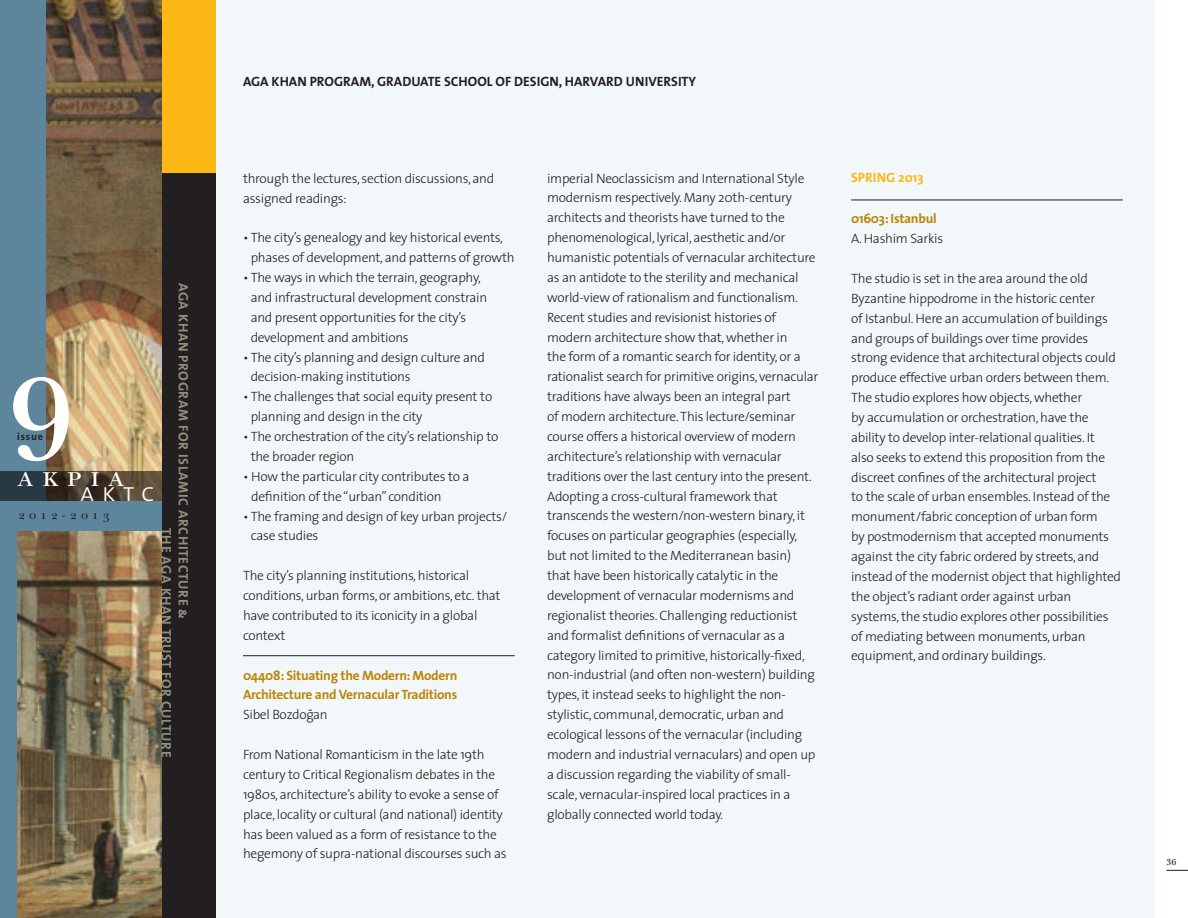
<style>
.page{position:relative;width:1188px;height:918px;background:#fff}
.page>*{position:absolute;margin:0;border:0;box-sizing:border-box;transform-origin:0 0}
.t1{font:600 120px "New Baskerville IT Cby BT";color:#fff}
.t2{font:29.7px "New Baskerville SC";letter-spacing:.28em;color:#fff}
.t3{font:26.4px "The Sans Light Caps";color:#fff}
.t4{font:13.65px "The Sans Bold Caps";letter-spacing:.04em;color:#909081}
.t5{font:300 13.5px/19.8px "The Sans";letter-spacing:-.02em;color:#231f20}
.t6{font:700 13.5px/19.8px "The Sans";letter-spacing:-.02em;color:#ba8709}
.t7{font:13.5px "The Sans Bold Caps";color:#231f20}
.t8{font:700 13.5px "The Sans";color:#fcb814}
.t9{font:12.75px "New Baskerville SC";letter-spacing:.3em;color:#231f20}
.t10{font:700 10.5px "The Sans";letter-spacing:.08em;color:#231f20}
.t11{font:600 9px "New Baskerville IT Cby BT";color:#231f20}
</style>
<div class="page">
<div style="left:0;top:0;width:1155px;height:918px;background:#f2f7f9"></div>
<div style="left:0;top:0;width:216px;height:918px;background:#231f20"></div>
<div style="left:0;top:0;width:216px;height:173px;background:#fcb814"></div>
<img style="left:17px;top:0;width:145px;height:918px">
<svg style="left:1166px;top:870px;width:22px;height:1px"></svg>
<div style="left:0;top:0;width:46px;height:528px;background:#5d869d"></div>
<div style="left:0;top:390px;width:17px;height:528px;background:#5d869d"></div>
<div style="left:0;top:501px;width:162px;height:30px;background:#5d869d"></div>
<svg style="left:0;top:471px;width:162px;height:30px"></svg>
<hr style="left:851px;top:200px;width:272px;height:1px;background:#231f20">
<hr style="left:243px;top:655px;width:272px;height:1px;background:#231f20">
<h1 class="t1" style="left:8px;top:344px;width:68px">9</h1>
<p class="t10" style="left:17px;top:428px;width:28px">issue</p>
<h2 class="t2" style="left:17px;top:460px;width:109px">akpia</h2>
<h3 class="t3" style="left:80px;top:470px;width:76px">aktc</h3>
<p class="t9" style="left:18px;top:508px;width:93px">2012-2013</p>
<p class="t4" style="left:195px;top:283px;width:338px;rotate:90deg">AGA KHAN PROGRAM FOR ISLAMIC ARCHITECTURE &amp;</p>
<p class="t4" style="left:178px;top:528px;width:231px;rotate:90deg">THE AGA KHAN TRUST FOR CULTURE</p>
<p class="t7" style="left:243px;top:70px;width:455px">AGA KHAN PROGRAM, GRADUATE SCHOOL OF DESIGN, HARVARD UNIVERSITY</p>
<p class="t5" style="left:243px;top:168px;width:253px">through the lectures, section discussions, and assigned readings:</p>
<p class="t5" style="left:251px;top:227px;width:266px;text-indent:-8px">• The city’s genealogy and key historical events, phases of development, and patterns of growth</p>
<p class="t5" style="left:251px;top:267px;width:238px;text-indent:-8px">• The ways in which the terrain, geography, and infrastructural development constrain and present opportunities for the city’s development and ambitions</p>
<p class="t5" style="left:251px;top:347px;width:236px;text-indent:-8px">• The city’s planning and design culture and decision-making institutions</p>
<p class="t5" style="left:251px;top:386px;width:243px;text-indent:-8px">• The challenges that social equity present to planning and design in the city</p>
<p class="t5" style="left:251px;top:426px;width:249px;text-indent:-8px">• The orchestration of the city’s relationship to the broader region</p>
<p class="t5" style="left:251px;top:466px;width:220px;text-indent:-8px">• How the particular city contributes to a definition of the “urban” condition</p>
<p class="t5" style="left:251px;top:506px;width:258px;text-indent:-8px">• The framing and design of key urban projects/ case studies</p>
<p class="t5" style="left:243px;top:565px;width:259px">The city’s planning institutions, historical conditions, urban forms, or ambitions, etc. that have contributed to its iconicity in a global context</p>
<p class="t6" style="left:243px;top:665px;width:216px">04408: Situating the Modern: Modern<br>Architecture and Vernacular Traditions</p>
<p class="t5" style="left:243px;top:704px;width:86px">Sibel Bozdog˘an</p>
<p class="t5" style="left:243px;top:744px;width:265px">From National Romanticism in the late 19th century to Critical Regionalism debates in the 1980s, architecture’s ability to evoke a sense of place, locality or cultural (and national) identity has been valued as a form of resistance to the hegemony of supra-national discourses such as</p>
<p class="t5" style="left:547px;top:168px;width:273px">imperial Neoclassicism and International Style modernism respectively. Many 20th-century architects and theorists have turned to the phenomenological, lyrical, aesthetic and/or humanistic potentials of vernacular architecture as an antidote to the sterility and mechanical world-view of rationalism and functionalism.<br>Recent studies and revisionist histories of modern architecture show that, whether in<br>the form of a romantic search for identity, or a rationalist search for primitive origins, vernacular traditions have always been an integral part<br>of modern architecture. This lecture/seminar course offers a historical overview of modern architecture’s relationship with vernacular traditions over the last century into the present.<br>Adopting a cross-cultural framework that transcends the western/non-western binary, it focuses on particular geographies (especially, but not limited to the Mediterranean basin)<br>that have been historically catalytic in the development of vernacular modernisms and regionalist theories. Challenging reductionist and formalist definitions of vernacular as a category limited to primitive, historically-fixed, non-industrial (and often non-western) building types, it instead seeks to highlight the non&shy;stylistic, communal, democratic, urban and ecological lessons of the vernacular (including modern and industrial vernaculars) and open up a discussion regarding the viability of small&shy;scale, vernacular-inspired local practices in a globally connected world today.</p>
<p class="t8" style="left:851px;top:167px;width:74px">SPRING 2013</p>
<p class="t6" style="left:851px;top:208px;width:87px">01603: Istanbul</p>
<p class="t5" style="left:851px;top:228px;width:94px">A. Hashim Sarkis</p>
<p class="t5" style="left:851px;top:268px;width:272px">The studio is set in the area around the old Byzantine hippodrome in the historic center<br>of Istanbul. Here an accumulation of buildings and groups of buildings over time provides strong evidence that architectural objects could produce effective urban orders between them.<br>The studio explores how objects, whether<br>by accumulation or orchestration, have the ability to develop inter-relational qualities. It<br>also seeks to extend this proposition from the discreet confines of the architectural project<br>to the scale of urban ensembles. Instead of the monument/fabric conception of urban form<br>by postmodernism that accepted monuments against the city fabric ordered by streets, and instead of the modernist object that highlighted the object’s radiant order against urban systems, the studio explores other possibilities of mediating between monuments, urban equipment, and ordinary buildings.</p>
<p class="t11" style="left:1166px;top:857px;width:11px">36</p>
</div>
